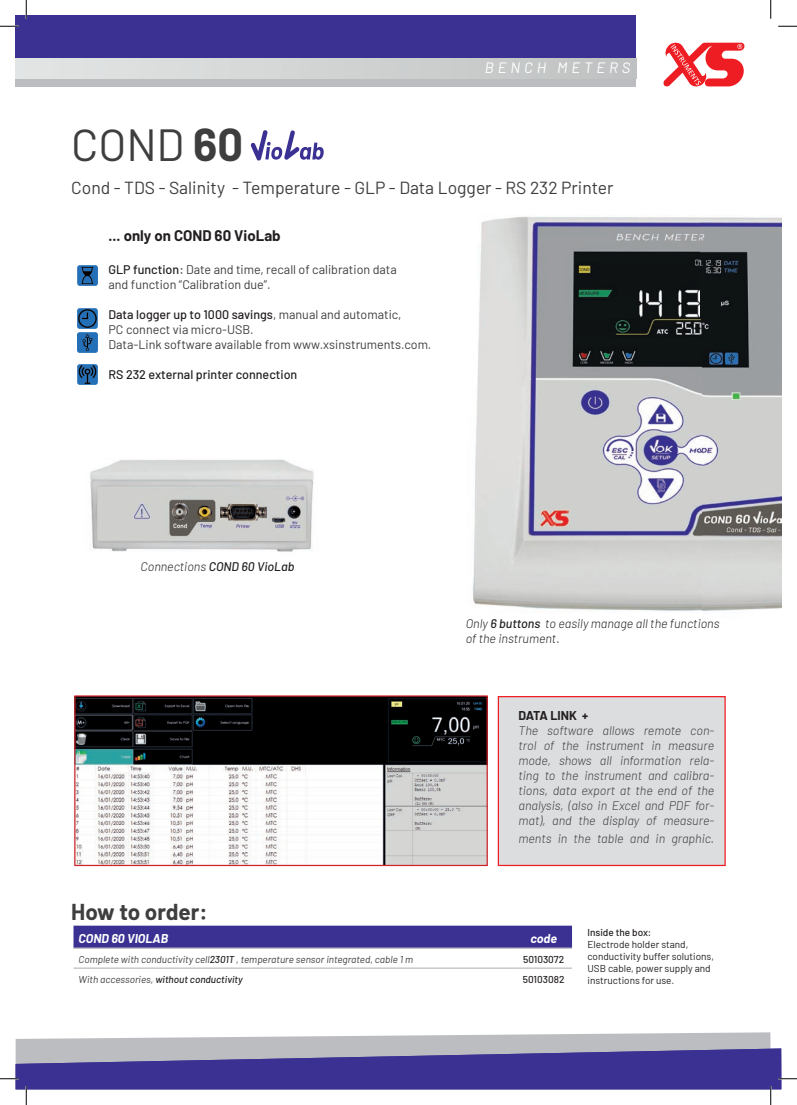
<style>
.page{position:relative;width:797px;height:1105px;background:#fff}
.page>*{position:absolute;margin:0;border:0;box-sizing:border-box;transform-origin:0 0}
.t1{font:45px "Barlow";color:#3e3e3f}
.t2{font:700 22.5px "Barlow";color:#3e3e3f}
.t3{font:17.5px "Barlow";color:#3e3e3f}
.t4{font:700 15px "Barlow";color:#231f20}
.t5{font:italic 15px "Barlow";letter-spacing:.26em;color:#fff}
.t6{font:italic 300 12.5px/15px "Barlow";color:#3e3e3f;text-align:justify}
.t7{font:12.5px/15px "Barlow";color:#3e3e3f}
.t8{font:italic 300 12.5px/15px "Barlow";color:#231f20}
.t9{font:500 12.5px "Barlow";color:#231f20}
.t10{font:italic 500 12.5px "Barlow";color:#231f20}
.t11{font:italic 700 12.5px "Barlow";color:#fff}
.t12{font:700 12.5px "Barlow";letter-spacing:-.02em;color:#231f20}
.t13{font:10px/12px "Barlow";color:#231f20}
.t14{font:italic 10px "Barlow";color:#3e3e3f}
.t15{font:italic 500 10px "Barlow";color:#231f20}
.t16{font:500 10px "Barlow";color:#231f20}
.s1{font-weight:700}
.s2{font-weight:500;color:#231f20}
.s3{font-weight:500}
.s4{font-weight:300}
.s5{font-weight:400;color:#3e3e3f}
</style>
<div class="page">
<svg style="left:16px;top:1032px;width:755px;height:16px;fill:#bcbdc0"></svg>
<div style="left:16px;top:16px;width:620px;height:70px;background:#bcbdc0"></div>
<div style="left:16px;top:16px;width:620px;height:62px;background:#3a3193"></div>
<div style="left:16px;top:58px;width:620px;height:20px;background:linear-gradient(to right,#e4e6e5,#bfc1c2)"></div>
<svg style="left:663px;top:42px;width:81px;height:45px"></svg>
<div style="left:498px;top:697px;width:227px;height:168px;background:#dcdddf"></div>
<div style="left:498px;top:696px;width:227px;height:170px;border:1px solid #ee1d23"></div>
<img style="left:76px;top:697px;width:410px;height:167px">
<div style="left:74px;top:695px;width:414px;height:171px;border:1px solid #d1232a"></div>
<img style="left:90px;top:459px;width:224px;height:93px">
<img style="left:473px;top:216px;width:308px;height:396px">
<svg style="left:251px;top:130px;width:73px;height:31px"></svg>
<div style="left:73px;top:926px;width:499px;height:21px;background:#3a3193"></div>
<hr style="left:73px;top:947px;width:442px;height:2px;background:#bcbdc0">
<hr style="left:515px;top:947px;width:57px;height:2px;background:#bcbdc0">
<hr style="left:73px;top:967px;width:442px;height:2px;background:#bcbdc0">
<hr style="left:515px;top:967px;width:57px;height:2px;background:#bcbdc0">
<img style="left:78px;top:308px;width:19px;height:20px">
<img style="left:78px;top:266px;width:19px;height:19px">
<img style="left:78px;top:333px;width:19px;height:19px">
<img style="left:78px;top:365px;width:19px;height:19px">
<svg style="left:0;top:25px;width:19px;height:2px"></svg>
<svg style="left:778px;top:25px;width:19px;height:2px"></svg>
<svg style="left:25px;top:0;width:2px;height:19px"></svg>
<svg style="left:770px;top:0;width:1px;height:19px"></svg>
<svg style="left:0;top:1048px;width:797px;height:57px"></svg>
<h1 class="t1" style="left:71px;top:112px;width:173px">COND <span class="s1">60</span></h1>
<p class="t5" style="left:484px;top:57px;width:147px">BENCH METERS</p>
<h3 class="t3" style="left:71px;top:175px;width:544px">Cond - TDS - Salinity - Temperature - GLP - Data Logger - RS 232 Printer</h3>
<p class="t4" style="left:108px;top:225px;width:174px">... only on COND 60 VioLab</p>
<p class="t7" style="left:108px;top:261px;width:290px"><span class="s2">GLP function</span><span class="s3">:</span> Date and time, recall of calibration data and function “Calibration due”.</p>
<p class="t7" style="left:108px;top:306px;width:324px"><span class="s2">Data logger up to 1000 savings</span>, manual and automatic,<br>PC connect via micro-USB.<br>Data-Link software available from www.xsinstruments.com.</p>
<p class="t9" style="left:108px;top:366px;width:190px">RS 232 external printer connection</p>
<p class="t10" style="left:140px;top:558px;width:156px"><span class="s4">Connections</span> COND 60 VioLab</p>
<h2 class="t2" style="left:71px;top:895px;width:138px">How to order:</h2>
<p class="t8" style="left:465px;top:615px;width:255px">Only <span class="s3">6 buttons</span> to easily manage all the functions of the instrument.</p>
<p class="t12" style="left:518px;top:706px;width:71px">DATA LINK +</p>
<p class="t6" style="left:518px;top:722px;width:197px">The software allows remote con&shy;trol of the instrument in measure mode, shows all information rela&shy;ting to the instrument and calibra&shy;tions, data export at the end of the analysis, (also in Excel and PDF for&shy;mat), and the display of measure-</p>
<p class="t6" style="left:518px;top:830px;width:197px">ments in the table and in graphic.</p>
<p class="t11" style="left:78px;top:929px;width:91px">COND 60 VIOLAB</p>
<p class="t11" style="left:530px;top:929px;width:28px">code</p>
<p class="t14" style="left:78px;top:952px;width:336px">Complete with conductivity cell<span class="s2">2301T</span> , temperature sensor integrated, cable 1 m</p>
<p class="t16" style="left:523px;top:952px;width:42px">50103072</p>
<p class="t15" style="left:78px;top:972px;width:166px"><span class="s5">With accessories,</span> without conductivity</p>
<p class="t16" style="left:523px;top:972px;width:43px">50103082</p>
<p class="t16" style="left:587px;top:925px;width:65px">Inside the box:</p>
<p class="t13" style="left:587px;top:937px;width:128px">Electrode holder stand, conductivity buffer solutions,<br>USB cable, power supply and instructions for use.</p>
</div>
